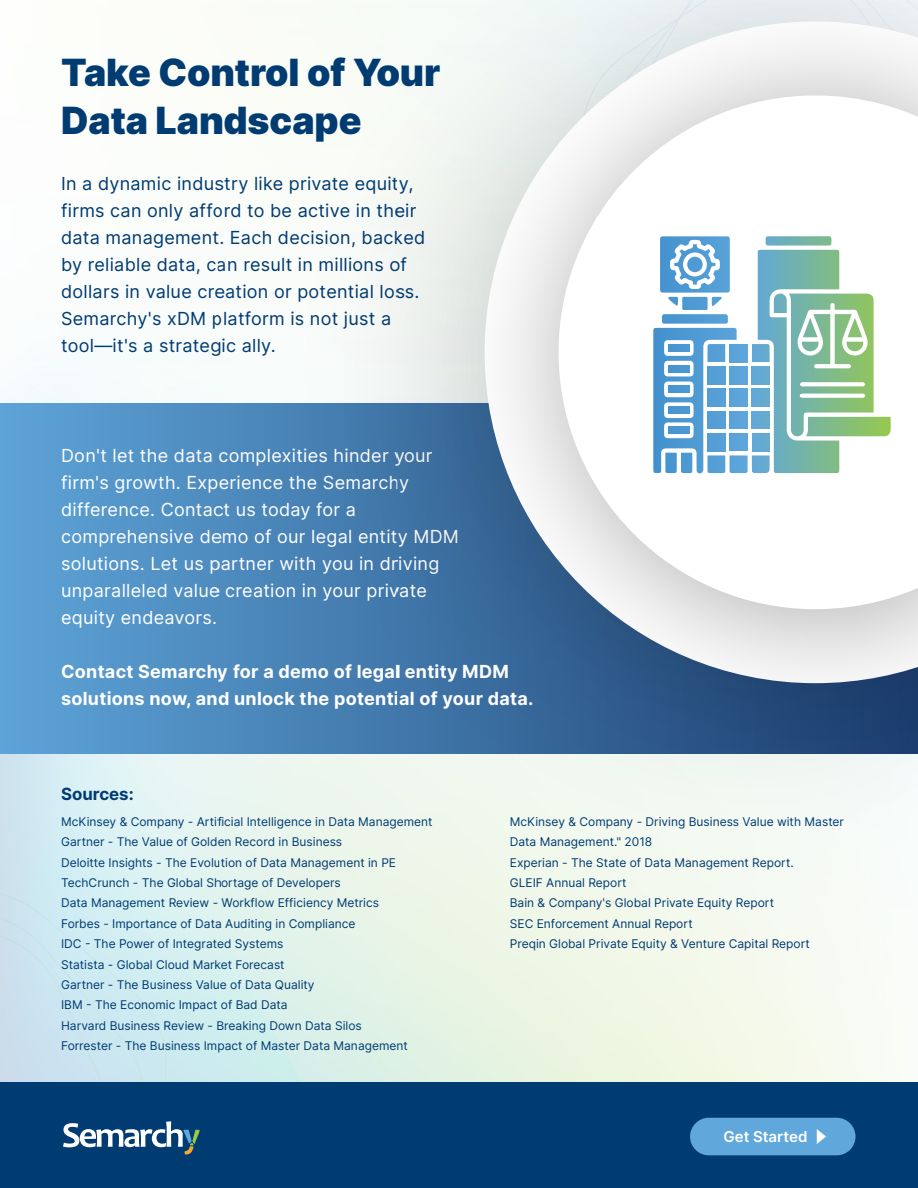
<style>
.page{position:relative;width:918px;height:1188px;background:#fff}
.page>*{position:absolute;margin:0;border:0;box-sizing:border-box;transform-origin:0 0}
.t1{font:900 37.5px/48.6px "Inter";color:#003b72}
.t2{font:18px/27px "Inter";letter-spacing:.015em;color:#003b72}
.t3{font:18px/27px "Inter";letter-spacing:.015em;color:#fff}
.t4{font:700 18px/27px "Inter";letter-spacing:.015em;color:#fff}
.t5{font:700 16.8px "Inter";color:#003b72}
.t6{font:600 15px "Inter";color:#fff}
.t7{font:12px/20.4px "Inter";color:#003b72}
</style>
<div class="page">
<img style="left:0;top:382px;width:918px;height:701px">
<svg style="left:0;top:891px;width:167px;height:21px;background:#d2ecf1"></svg>
<div style="left:0;top:1083px;width:918px;height:105px;background:#003b72"></div>
<svg style="left:0;top:912px;width:200px;height:243px"></svg>
<div style="left:690px;top:1118px;width:166px;height:37px;background:#60a7db;border-radius:19px"></div>
<svg style="left:817px;top:1129px;width:9px;height:15px"></svg>
<div style="left:0;top:404px;width:918px;height:350px;background:#5697cb"></div>
<img style="left:218px;top:2px;width:700px;height:912px">
<img style="left:397px;top:0;width:521px;height:788px">
<svg style="left:559px;top:95px;width:359px;height:514px"></svg>
<svg style="left:653px;top:236px;width:238px;height:238px"></svg>
<h1 class="t1" style="left:61px;top:47px;width:381px">Take Control of Your<br>Data Landscape</h1>
<p class="t2" style="left:61px;top:169px;width:366px">In a dynamic industry like private equity, firms can only afford to be active in their data management. Each decision, backed by reliable data, can result in millions of dollars in value creation or potential loss.<br>Semarchy's xDM platform is not just a tool—it's a strategic ally.</p>
<p class="t3" style="left:61px;top:442px;width:399px">Don't let the data complexities hinder your firm's growth. Experience the Semarchy difference. Contact us today for a comprehensive demo of our legal entity MDM solutions. Let us partner with you in driving unparalleled value creation in your private equity endeavors.</p>
<h2 class="t4" style="left:61px;top:658px;width:474px">Contact Semarchy for a demo of legal entity MDM solutions now, and unlock the potential of your data.</h2>
<h3 class="t5" style="left:61px;top:781px;width:74px">Sources:</h3>
<p class="t7" style="left:61px;top:811px;width:373px">McKinsey &amp; Company - Artificial Intelligence in Data Management Gartner - The Value of Golden Record in Business<br>Deloitte Insights - The Evolution of Data Management in PE TechCrunch - The Global Shortage of Developers<br>Data Management Review - Workflow Efficiency Metrics<br>Forbes - Importance of Data Auditing in Compliance<br>IDC - The Power of Integrated Systems<br>Statista - Global Cloud Market Forecast<br>Gartner - The Business Value of Data Quality<br>IBM - The Economic Impact of Bad Data<br>Harvard Business Review - Breaking Down Data Silos<br>Forrester - The Business Impact of Master Data Management</p>
<p class="t7" style="left:510px;top:811px;width:336px">McKinsey &amp; Company - Driving Business Value with Master Data Management." 2018<br>Experian - The State of Data Management Report.<br>GLEIF Annual Report<br>Bain &amp; Company's Global Private Equity Report<br>SEC Enforcement Annual Report<br>Preqin Global Private Equity &amp; Venture Capital Report</p>
<p class="t6" style="left:723px;top:1125px;width:86px">Get Started</p>
</div>
